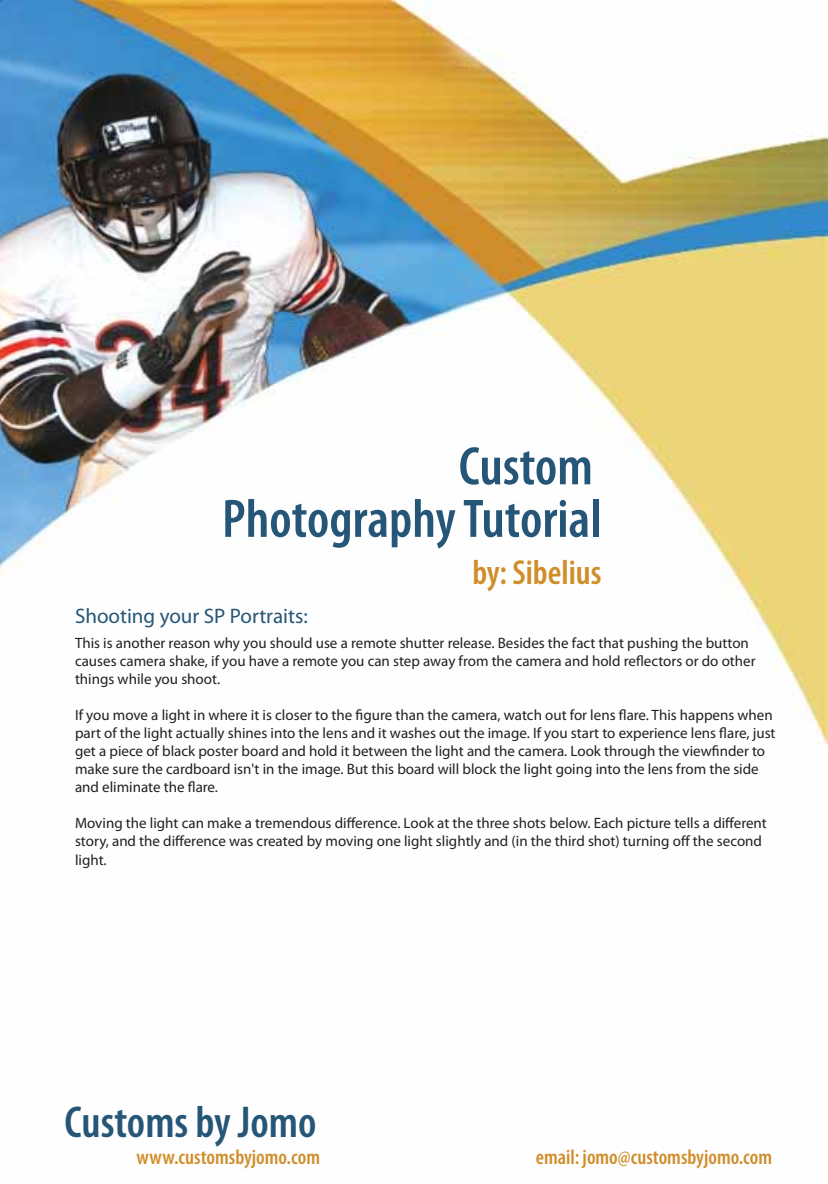
<style>
.page{position:relative;width:828px;height:1184px;background:#fff}
.page>*{position:absolute;margin:0;border:0;box-sizing:border-box;transform-origin:0 0}
.t1{font:600 condensed 54.6px/52.5px "Myriad Pro";color:#265677;text-align:right}
.t2{font:600 condensed 44.85px "Myriad Pro";color:#265677}
.t3{font:600 condensed 34.8px "Myriad Pro";color:#d08e2b}
.t4{font:600 condensed 21px "Myriad Pro";color:#d08e2b}
.t5{font:semi-condensed 21px "Myriad Pro";color:#265677}
.t6{font:semi-condensed 15px/18px "Myriad Pro";color:#231f20}
</style>
<div class="page">
<img style="left:0;top:0;width:828px;height:746px">
<p class="t1" style="left:222px;top:439px;width:381px">Custom<br>Photography Tutorial</p>
<p class="t3" style="left:472px;top:551px;width:131px">by: Sibelius</p>
<p class="t5" style="left:75px;top:608px;width:234px">Shooting your SP Portraits:</p>
<p class="t6" style="left:75px;top:636px;width:682px">This is another reason why you should use a remote shutter release. Besides the fact that pushing the button causes camera shake, if you have a remote you can step away from the camera and hold reflectors or do other things while you shoot.</p>
<p class="t6" style="left:75px;top:708px;width:702px">If you move a light in where it is closer to the figure than the camera, watch out for lens flare. This happens when part of the light actually shines into the lens and it washes out the image. If you start to experience lens flare, just get a piece of black poster board and hold it between the light and the camera. Look through the viewfinder to make sure the cardboard isn't in the image. But this board will block the light going into the lens from the side and eliminate the flare.</p>
<p class="t6" style="left:75px;top:816px;width:693px">Moving the light can make a tremendous difference. Look at the three shots below. Each picture tells a different story, and the difference was created by moving one light slightly and (in the third shot) turning off the second light.</p>
<p class="t2" style="left:65px;top:1095px;width:253px">Customs by Jomo</p>
<p class="t4" style="left:137px;top:1144px;width:185px">www.customsbyjomo.com</p>
<p class="t4" style="left:536px;top:1144px;width:238px">email: jomo@customsbyjomo.com</p>
</div>
